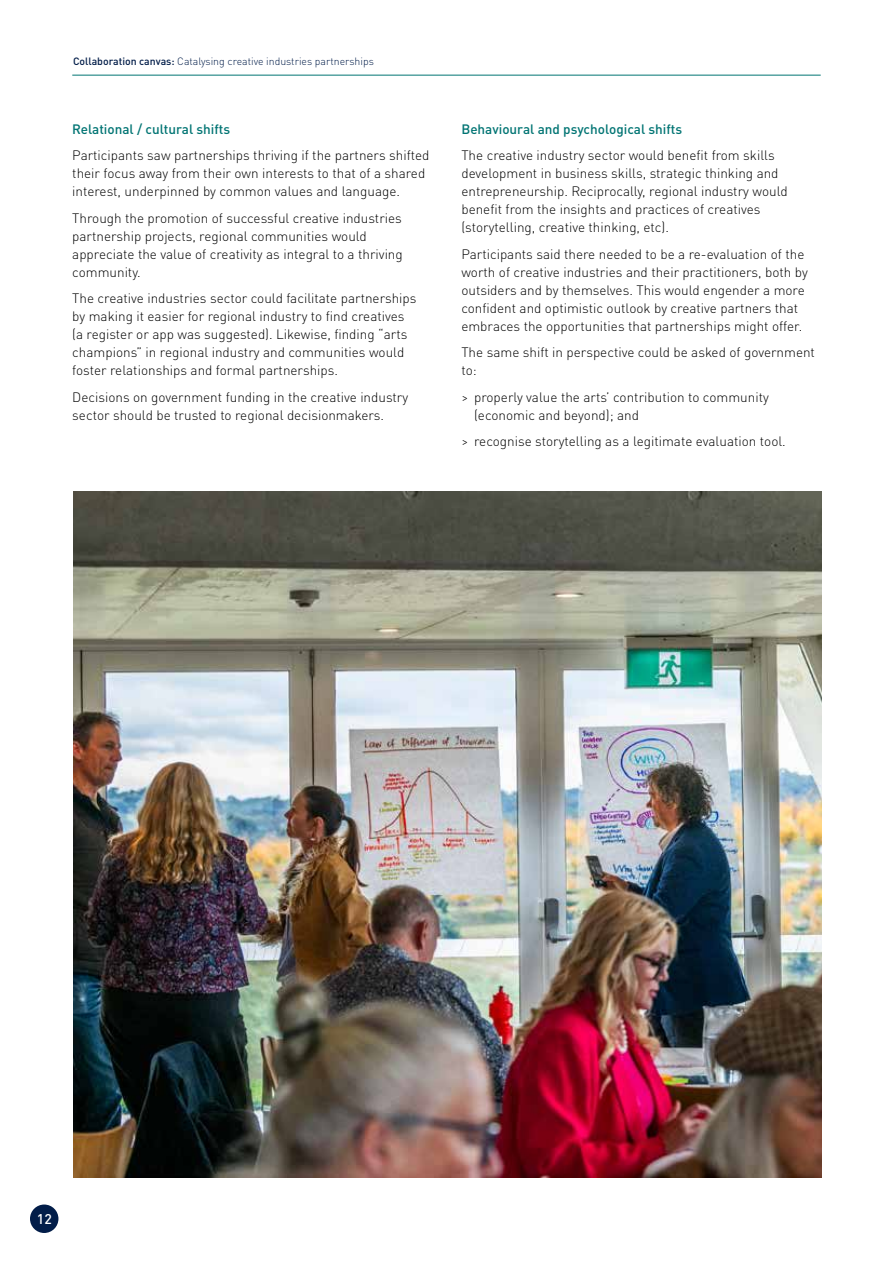
<style>
.page{position:relative;width:893px;height:1263px;background:#fff}
.page>*{position:absolute;margin:0;border:0;box-sizing:border-box;transform-origin:0 0}
.t1{font:500 13.95px "DIN Pro";color:#fff}
.t2{font:300 13.5px/18px "DIN Pro";color:#000}
.t3{font:500 13.5px "DIN Pro";color:#007473}
.t4{font:300 10.5px "DIN Pro";color:#021d49}
.s1{font-weight:500}
</style>
<div class="page">
<img style="left:73px;top:492px;width:748px;height:686px">
<hr style="left:72px;top:75px;width:749px;height:1px;background:#007473">
<div style="left:30px;top:1204px;width:28px;height:29px;background:#021d49;border-radius:50%"></div>
<p class="t4" style="left:73px;top:54px;width:302px"><span class="s1">Collaboration canvas:</span> Catalysing creative industries partnerships</p>
<p class="t3" style="left:72px;top:118px;width:159px">Relational / cultural shifts</p>
<p class="t2" style="left:72px;top:145px;width:359px">Participants saw partnerships thriving if the partners shifted their focus away from their own interests to that of a shared interest, underpinned by common values and language.</p>
<p class="t2" style="left:72px;top:208px;width:332px">Through the promotion of successful creative industries partnership projects, regional communities would appreciate the value of creativity as integral to a thriving community.</p>
<p class="t2" style="left:72px;top:288px;width:346px">The creative industries sector could facilitate partnerships by making it easier for regional industry to find creatives (a register or app was suggested). Likewise, finding “arts champions” in regional industry and communities would foster relationships and formal partnerships.</p>
<p class="t2" style="left:72px;top:387px;width:338px">Decisions on government funding in the creative industry sector should be trusted to regional decisionmakers.</p>
<p class="t3" style="left:461px;top:118px;width:222px">Behavioural and psychological shifts</p>
<p class="t2" style="left:461px;top:145px;width:328px">The creative industry sector would benefit from skills development in business skills, strategic thinking and entrepreneurship. Reciprocally, regional industry would benefit from the insights and practices of creatives (storytelling, creative thinking, etc).</p>
<p class="t2" style="left:461px;top:244px;width:348px">Participants said there needed to be a re-evaluation of the worth of creative industries and their practitioners, both by outsiders and by themselves. This would engender a more confident and optimistic outlook by creative partners that embraces the opportunities that partnerships might offer.</p>
<p class="t2" style="left:461px;top:342px;width:355px">The same shift in perspective could be asked of government to:</p>
<p class="t2" style="left:474px;top:387px;width:296px;text-indent:-13px">&gt; properly value the arts’ contribution to community (economic and beyond); and</p>
<p class="t2" style="left:461px;top:431px;width:326px">&gt; recognise storytelling as a legitimate evaluation tool.</p>
<p class="t1" style="left:37px;top:1208px;width:16px">12</p>
</div>
